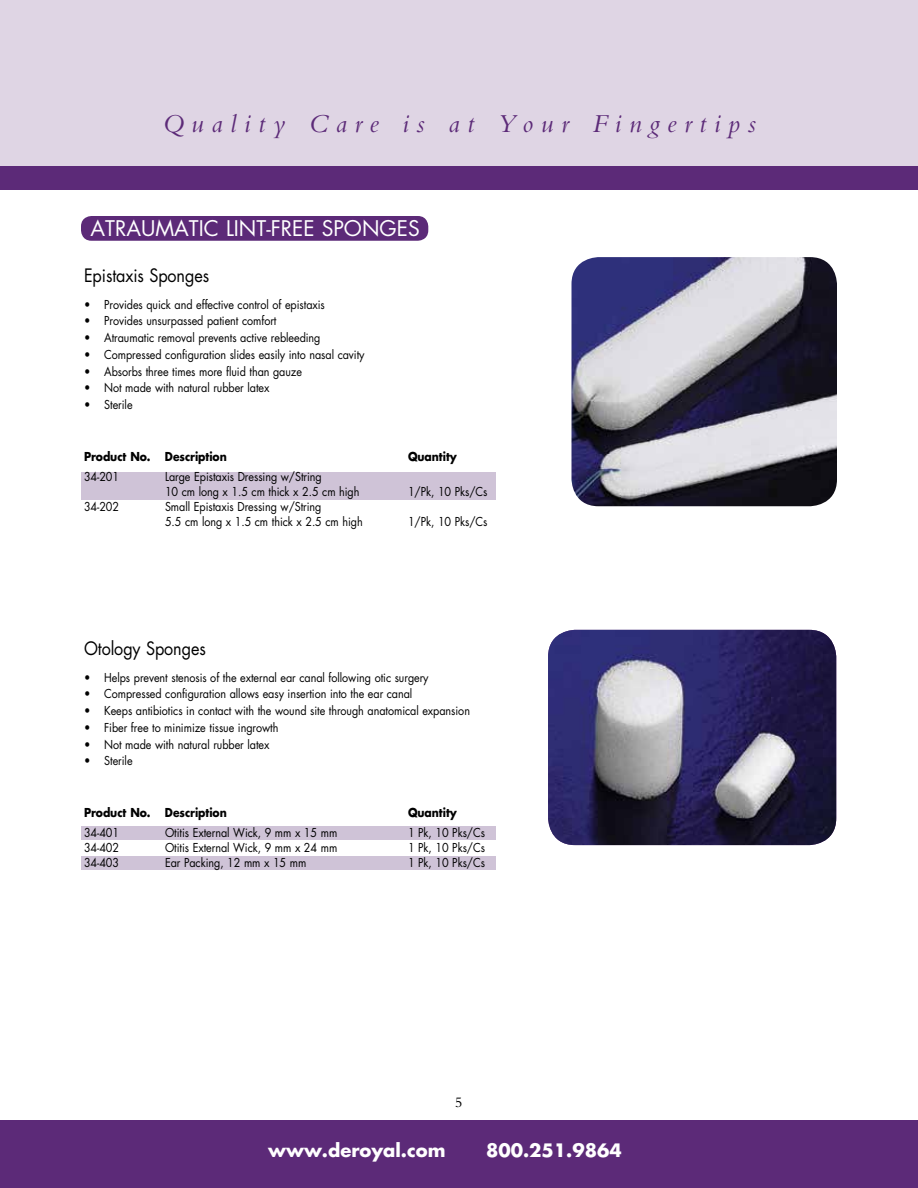
<style>
.page{position:relative;width:918px;height:1188px;background:#fff}
.page>*{position:absolute;margin:0;border:0;box-sizing:border-box;transform-origin:0 0}
.t1{font:italic 27px "Bembo";letter-spacing:.285em;color:#5c2a78}
.t2{font:21px "Futura";color:#fff}
.t3{font:18px "Futura";letter-spacing:-.005em;color:#000;scale:.9 1}
.t4{font:700 18px "Futura";color:#fff}
.t5{font:15px "Bembo";color:#000}
.t6{font:12px/15px "Futura";letter-spacing:-.005em;color:#000;scale:.9 1}
.t7{font:700 12px "Futura";letter-spacing:-.005em;color:#000;scale:.9 1}
</style>
<div class="page">
<div style="left:0;top:1120px;width:918px;height:68px;background:#5c2a78"></div>
<div style="left:0;top:0;width:918px;height:190px;background:#dfd5e4"></div>
<div style="left:0;top:166px;width:918px;height:24px;background:#5c2a78"></div>
<img style="left:548px;top:630px;width:288px;height:215px">
<div style="left:81px;top:857px;width:414px;height:13px;background:#cfc3d7"></div>
<div style="left:81px;top:472px;width:414px;height:28px;background:#cfc3d7"></div>
<img style="left:572px;top:257px;width:265px;height:249px">
<div style="left:81px;top:216px;width:347px;height:25px;background:#5c2a78;border-radius:10px"></div>
<div style="left:81px;top:827px;width:414px;height:13px;background:#cfc3d7"></div>
<h1 class="t1" style="left:162px;top:107px;width:595px">Quality Care is at Your Fingertips</h1>
<h2 class="t2" style="left:91px;top:214px;width:14px">atra</h2>
<h2 class="t2" style="left:141px;top:214px;width:30px">umat</h2>
<h2 class="t2" style="left:199px;top:214px;width:139px">ic lint-free spong</h2>
<h2 class="t2" style="left:397px;top:214px;width:21px">es</h2>
<h3 class="t3" style="left:84px;top:263px;width:141px">Epistaxis Sponges</h3>
<p class="t6" style="left:84px;top:297px;width:269px">• Provides quick and effective control of epistaxis</p>
<p class="t6" style="left:84px;top:313px;width:215px">• Provides unsurpassed patient comfort</p>
<p class="t6" style="left:84px;top:330px;width:264px">• Atraumatic removal prevents active rebleeding</p>
<p class="t6" style="left:84px;top:347px;width:313px">• Compressed configuration slides easily into nasal cavity</p>
<p class="t6" style="left:84px;top:364px;width:244px">• Absorbs three times more fluid than gauze</p>
<p class="t6" style="left:84px;top:380px;width:208px">• Not made with natural rubber latex</p>
<p class="t6" style="left:84px;top:397px;width:56px">• Sterile</p>
<p class="t7" style="left:84px;top:448px;width:160px">Product No. Description</p>
<p class="t7" style="left:408px;top:448px;width:56px">Quantity</p>
<p class="t6" style="left:84px;top:469px;width:41px">34-201</p>
<p class="t6" style="left:165px;top:469px;width:218px">Large Epistaxis Dressing w/String<br>10 cm long x 1.5 cm thick x 2.5 cm high</p>
<p class="t6" style="left:408px;top:484px;width:90px">1/Pk, 10 Pks/Cs</p>
<p class="t6" style="left:84px;top:499px;width:41px">34-202</p>
<p class="t6" style="left:165px;top:499px;width:221px">Small Epistaxis Dressing w/String<br>5.5 cm long x 1.5 cm thick x 2.5 cm high</p>
<p class="t6" style="left:408px;top:514px;width:90px">1/Pk, 10 Pks/Cs</p>
<h3 class="t3" style="left:84px;top:636px;width:137px">Otology Sponges</h3>
<p class="t6" style="left:84px;top:670px;width:385px">• Helps prevent stenosis of the external ear canal following otic surgery</p>
<p class="t6" style="left:84px;top:686px;width:366px">• Compressed configuration allows easy insertion into the ear canal</p>
<p class="t6" style="left:84px;top:703px;width:430px">• Keeps antibiotics in contact with the wound site through anatomical expansion</p>
<p class="t6" style="left:84px;top:720px;width:218px">• Fiber free to minimize tissue ingrowth</p>
<p class="t6" style="left:84px;top:737px;width:208px">• Not made with natural rubber latex</p>
<p class="t6" style="left:84px;top:753px;width:56px">• Sterile</p>
<p class="t7" style="left:84px;top:804px;width:160px">Product No. Description</p>
<p class="t7" style="left:408px;top:804px;width:56px">Quantity</p>
<p class="t6" style="left:84px;top:825px;width:41px">34-401</p>
<p class="t6" style="left:165px;top:825px;width:193px">Otitis External Wick, 9 mm x 15 mm</p>
<p class="t6" style="left:408px;top:825px;width:87px">1 Pk, 10 Pks/Cs</p>
<p class="t6" style="left:84px;top:840px;width:41px">34-402</p>
<p class="t6" style="left:165px;top:840px;width:193px">Otitis External Wick, 9 mm x 24 mm</p>
<p class="t6" style="left:408px;top:840px;width:87px">1 Pk, 10 Pks/Cs</p>
<p class="t6" style="left:84px;top:855px;width:41px">34-403</p>
<p class="t6" style="left:165px;top:855px;width:159px">Ear Packing, 12 mm x 15 mm</p>
<p class="t6" style="left:408px;top:855px;width:87px">1 Pk, 10 Pks/Cs</p>
<p class="t5" style="left:455px;top:1093px;width:9px">5</p>
<h3 class="t4" style="left:268px;top:1137px;width:179px">www.deroyal.com</h3>
<h3 class="t4" style="left:486px;top:1137px;width:137px">800.251.9864</h3>
</div>
